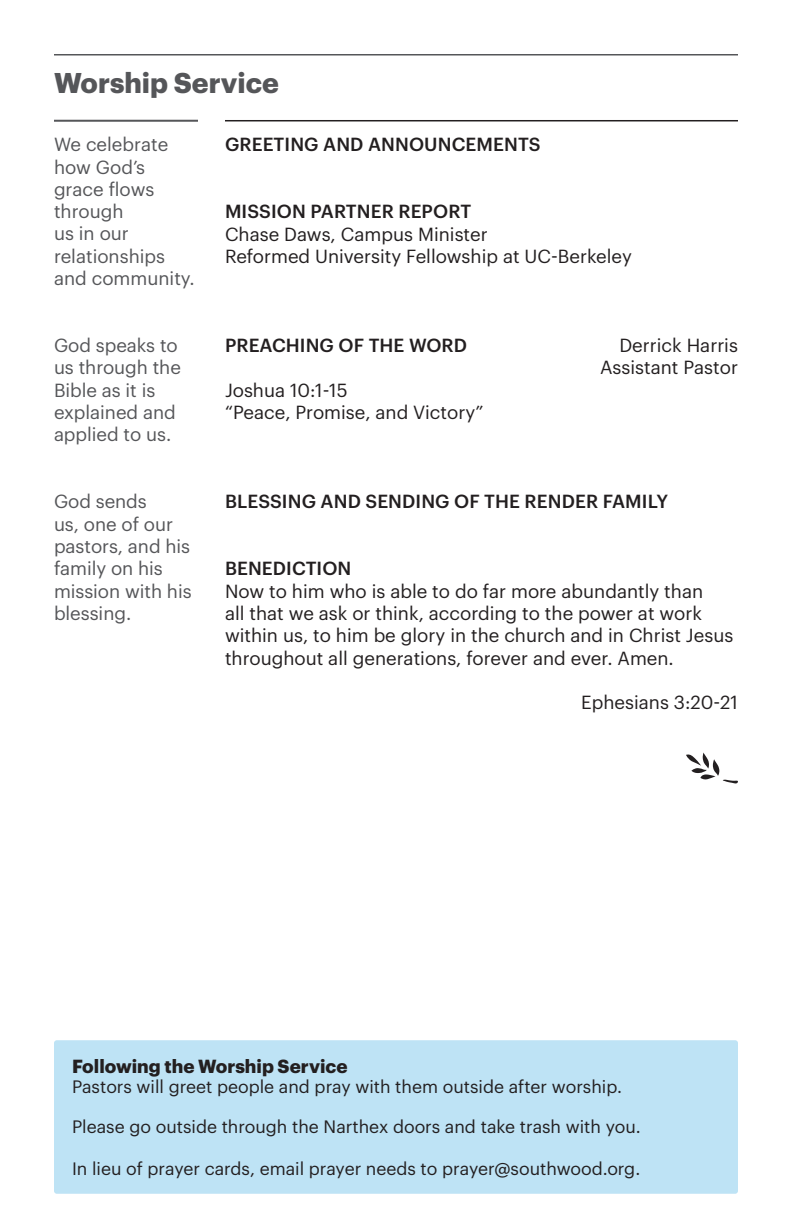
<style>
.page{position:relative;width:792px;height:1224px;background:#fff}
.page>*{position:absolute;margin:0;border:0;box-sizing:border-box;transform-origin:0 0}
.t1{font:52px "Southwood Collateral v 0.1";color:#231f20}
.t2{font:700 28px "Graphik";color:#555659}
.t3{font:18.6px/22.4px "Graphik";color:#231f20}
.t4{font:18.6px/22.4px "Graphik";letter-spacing:-.005em;color:#555659}
.t5{font:500 18.6px "Graphik";letter-spacing:.005em;color:#231f20}
.t6{font:700 18.6px "Graphik";color:#231f20}
.t7{font:17.6px "Graphik";color:#231f20}
</style>
<div class="page">
<hr style="left:54px;top:120px;width:144px;height:2px;background:#555659">
<hr style="left:225px;top:120px;width:513px;height:1px;background:#231f20">
<hr style="left:54px;top:54px;width:684px;height:2px;background:#555659">
<div style="left:54px;top:1040px;width:684px;height:154px;background:#bee3f5;border-radius:3px"></div>
<p class="t2" style="left:54px;top:61px;width:226px">Worship Service</p>
<p class="t5" style="left:225px;top:130px;width:317px">GREETING AND ANNOUNCEMENTS</p>
<p class="t4" style="left:54px;top:132px;width:142px">We celebrate how God’s grace flows through<br>us in our relationships and community.</p>
<p class="t5" style="left:225px;top:197px;width:248px">MISSION PARTNER REPORT</p>
<p class="t3" style="left:225px;top:221px;width:264px">Chase Daws, Campus Minister</p>
<p class="t3" style="left:225px;top:243px;width:408px">Reformed University Fellowship at UC-Berkeley</p>
<p class="t4" style="left:54px;top:333px;width:128px">God speaks to us through the<br>Bible as it is explained and applied to us.</p>
<p class="t4" style="left:54px;top:489px;width:139px">God sends<br>us, one of our pastors, and his family on his mission with his blessing.</p>
<p class="t5" style="left:225px;top:331px;width:244px">PREACHING OF THE WORD</p>
<p class="t3" style="left:619px;top:333px;width:120px">Derrick Harris</p>
<p class="t3" style="left:600px;top:355px;width:139px">Assistant Pastor</p>
<p class="t3" style="left:225px;top:377px;width:124px">Joshua 10:1-15</p>
<p class="t3" style="left:225px;top:400px;width:260px">“Peace, Promise, and Victory”</p>
<p class="t5" style="left:225px;top:487px;width:445px">BLESSING AND SENDING OF THE RENDER FAMILY</p>
<p class="t5" style="left:225px;top:554px;width:128px">BENEDICTION</p>
<p class="t3" style="left:225px;top:578px;width:510px">Now to him who is able to do far more abundantly than<br>all that we ask or think, according to the power at work within us, to him be glory in the church and in Christ Jesus throughout all generations, forever and ever. Amen.</p>
<p class="t3" style="left:581px;top:690px;width:158px">Ephesians 3:20-21</p>
<p class="t1" style="left:686px;top:746px;width:53px">A</p>
<p class="t6" style="left:72px;top:1051px;width:277px">Following the Worship Service</p>
<p class="t7" style="left:72px;top:1073px;width:551px">Pastors will greet people and pray with them outside after worship.</p>
<p class="t7" style="left:72px;top:1113px;width:570px">Please go outside through the Narthex doors and take trash with you.</p>
<p class="t7" style="left:72px;top:1155px;width:570px">In lieu of prayer cards, email prayer needs to prayer@southwood.org.</p>
</div>
